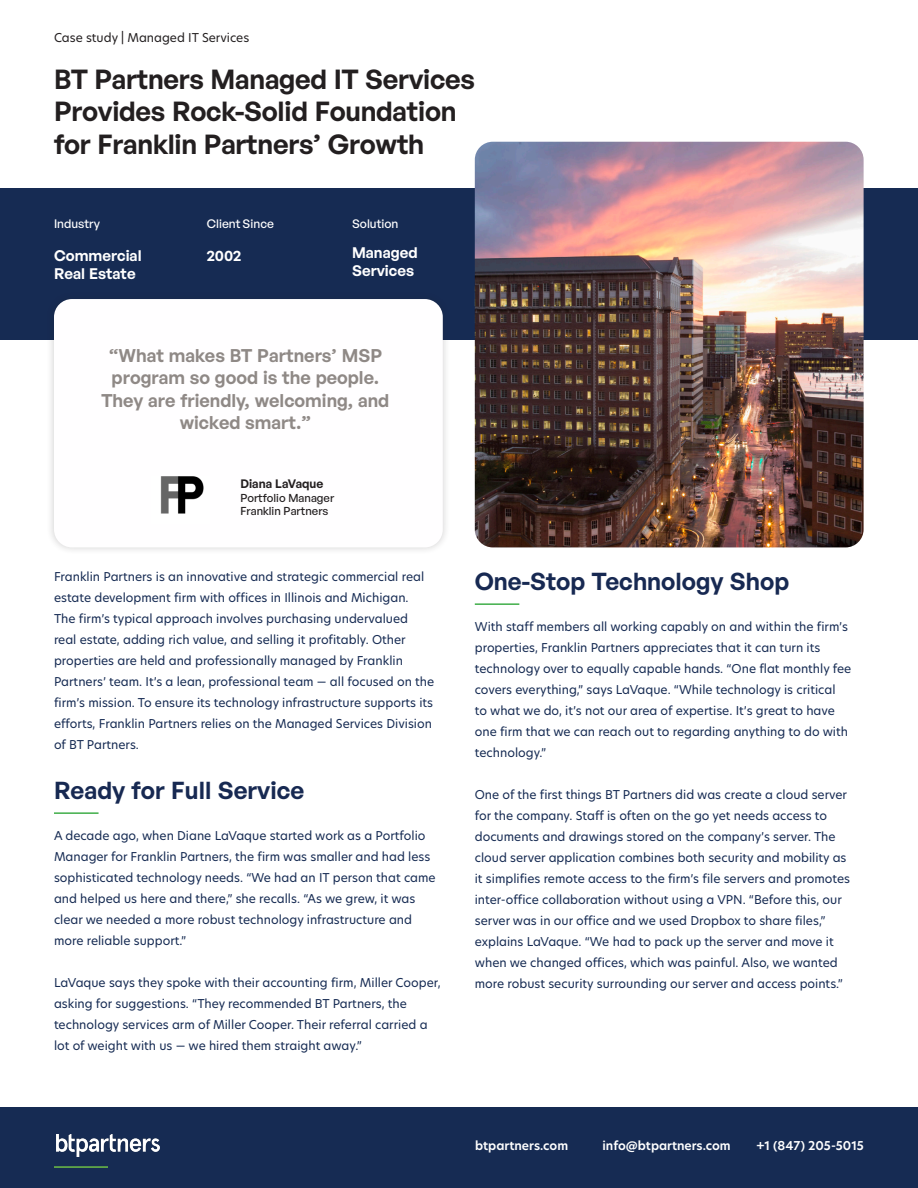
<style>
.page{position:relative;width:918px;height:1188px;background:#fff}
.page>*{position:absolute;margin:0;border:0;box-sizing:border-box;transform-origin:0 0}
.t1{font:600 27px/32.4px "General Sans";letter-spacing:-.01em;color:#231f20}
.t2{font:600 24px "General Sans";color:#172952}
.t3{font:600 18px/22.5px "General Sans";color:#8f8986;text-align:center}
.t4{font:600 15px/18px "General Sans";color:#fff}
.Paragraph{font:12px/21px "Hero New";color:#162b53}
.t5{font:600 12px "Hero New";color:#fff}
.Case_Study_Type{font:12px "Hero New";color:#231f20}
.Blue_bar_header{font:500 12px "General Sans";color:#fff}
.Staff_contact{font:600 12px "General Sans";color:#231f20}
.Credentials{font:500 11.25px "General Sans";color:#231f20}
</style>
<div class="page">
<div style="left:0;top:188px;width:918px;height:151px;background:#162b53"></div>
<div style="left:46px;top:291px;width:405px;height:264px;background:#231f20;opacity:.2"></div>
<div style="left:54px;top:299px;width:389px;height:248px;background:#fffeff;border-radius:18px"></div>
<hr style="left:54px;top:812px;width:45px;height:2px;background:#40ae49">
<img style="left:475px;top:142px;width:389px;height:405px">
<hr style="left:475px;top:603px;width:44px;height:2px;background:#40ae49">
<div style="left:0;top:1107px;width:918px;height:81px;background:#162b53"></div>
<img style="left:56px;top:1134px;width:104px;height:22px">
<hr style="left:54px;top:1166px;width:54px;height:2px;background:#6dbe46">
<img style="left:160px;top:476px;width:44px;height:38px">
<p class="Case_Study_Type" style="left:54px;top:30px;width:197px">Case study | Managed IT Services</p>
<h1 class="t1" style="left:54px;top:62px;width:422px">BT Partners Managed IT Services<br>Provides Rock-Solid Foundation for Franklin Partners’ Growth</h1>
<p class="Blue_bar_header" style="left:54px;top:216px;width:48px">Industry</p>
<p class="Blue_bar_header" style="left:207px;top:216px;width:69px">Client Since</p>
<p class="Blue_bar_header" style="left:352px;top:216px;width:48px">Solution</p>
<p class="t4" style="left:54px;top:246px;width:89px">Commercial<br>Real Estate</p>
<p class="t4" style="left:207px;top:246px;width:36px">2002</p>
<p class="t4" style="left:352px;top:243px;width:67px">Managed<br>Services</p>
<p class="t3" style="left:102px;top:343px;width:289px">“What makes BT Partners’ MSP program so good is the people.<br>They are friendly, welcoming, and wicked smart.”</p>
<p class="Staff_contact" style="left:240px;top:476px;width:85px">Diana LaVaque</p>
<p class="Credentials" style="left:240px;top:491px;width:95px">Portfolio Manager</p>
<p class="Credentials" style="left:240px;top:504px;width:90px">Franklin Partners</p>
<p class="Paragraph" style="left:54px;top:566px;width:382px">Franklin Partners is an innovative and strategic commercial real estate development firm with offices in Illinois and Michigan.<br>The firm’s typical approach involves purchasing undervalued<br>real estate, adding rich value, and selling it profitably. Other properties are held and professionally managed by Franklin Partners’ team. It’s a lean, professional team — all focused on the firm’s mission. To ensure its technology infrastructure supports its efforts, Franklin Partners relies on the Managed Services Division of BT Partners.</p>
<h2 class="t2" style="left:54px;top:775px;width:252px">Ready for Full Service</h2>
<p class="Paragraph" style="left:54px;top:825px;width:383px">A decade ago, when Diane LaVaque started work as a Portfolio Manager for Franklin Partners, the firm was smaller and had less sophisticated technology needs. “We had an IT person that came and helped us here and there,” she recalls. “As we grew, it was clear we needed a more robust technology infrastructure and more reliable support.”</p>
<p class="Paragraph" style="left:54px;top:972px;width:388px">LaVaque says they spoke with their accounting firm, Miller Cooper, asking for suggestions. “They recommended BT Partners, the technology services arm of Miller Cooper. Their referral carried a lot of weight with us — we hired them straight away.”</p>
<h2 class="t2" style="left:475px;top:566px;width:316px">One-Stop Technology Shop</h2>
<p class="Paragraph" style="left:475px;top:616px;width:378px">With staff members all working capably on and within the firm’s properties, Franklin Partners appreciates that it can turn its technology over to equally capable hands. “One flat monthly fee covers everything,” says LaVaque. “While technology is critical<br>to what we do, it’s not our area of expertise. It’s great to have one firm that we can reach out to regarding anything to do with technology.”</p>
<p class="Paragraph" style="left:475px;top:784px;width:377px">One of the first things BT Partners did was create a cloud server for the company. Staff is often on the go yet needs access to documents and drawings stored on the company’s server. The cloud server application combines both security and mobility as it simplifies remote access to the firm’s file servers and promotes inter-office collaboration without using a VPN. “Before this, our server was in our office and we used Dropbox to share files,” explains LaVaque. “We had to pack up the server and move it when we changed offices, which was painful. Also, we wanted more robust security surrounding our server and access points.”</p>
<p class="t5" style="left:475px;top:1137px;width:94px">btpartners.com</p>
<p class="t5" style="left:603px;top:1137px;width:130px">info@btpartners.com</p>
<p class="t5" style="left:756px;top:1137px;width:109px">+1 (847) 205-5015</p>
</div>
